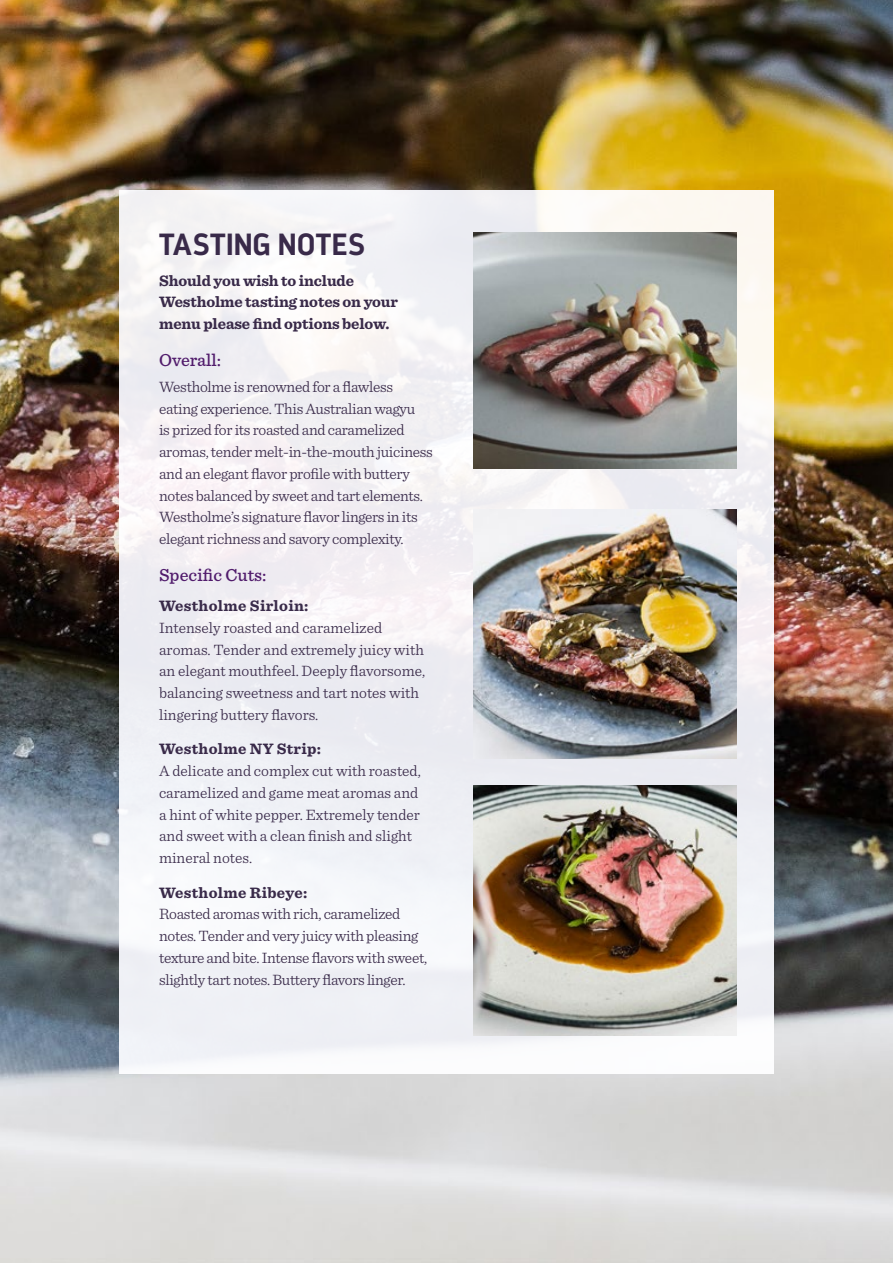
<style>
.page{position:relative;width:893px;height:1263px;background:#fff}
.page>*{position:absolute;margin:0;border:0;box-sizing:border-box;transform-origin:0 0}
.t1{font:700 30.6px "Darwin";letter-spacing:.01em;color:#392a49}
.t2{font:500 18px "Sentinel";color:#511c6c}
.t3{font:300 15.75px/21.8px "Sentinel";letter-spacing:-.02em;color:#392a49}
.t4{font:300 15.75px/21.8px "Sentinel";color:#392a49}
.t5{font:700 15.75px/21.8px "Sentinel";letter-spacing:-.01em;color:#392a49}
.t6{font:700 15.75px "Sentinel";letter-spacing:.02em;color:#392a49}
</style>
<div class="page">
<img style="left:0;top:0;width:893px;height:1263px">
<div style="left:119px;top:190px;width:655px;height:883px;background:#f1f1f5"></div>
<img style="left:473px;top:232px;width:263px;height:236px">
<img style="left:473px;top:509px;width:263px;height:249px">
<img style="left:473px;top:786px;width:263px;height:249px">
<h1 class="t1" style="left:159px;top:226px;width:208px">TASTING NOTES</h1>
<p class="t5" style="left:159px;top:269px;width:240px">Should you wish to include<br>Westholme tasting notes on your menu please find options below.</p>
<p class="t2" style="left:159px;top:346px;width:63px">Overall:</p>
<p class="t3" style="left:159px;top:375px;width:275px">Westholme is renowned for a flawless eating experience. This Australian wagyu<br>is prized for its roasted and caramelized aromas, tender melt-in-the-mouth juiciness and an elegant flavor profile with buttery notes balanced by sweet and tart elements.<br>Westholme’s signature flavor lingers in its elegant richness and savory complexity.</p>
<p class="t2" style="left:159px;top:561px;width:109px">Specific Cuts:</p>
<p class="t6" style="left:159px;top:593px;width:151px">Westholme Sirloin:</p>
<p class="t4" style="left:159px;top:616px;width:268px">Intensely roasted and caramelized aromas. Tender and extremely juicy with an elegant mouthfeel. Deeply flavorsome, balancing sweetness and tart notes with lingering buttery flavors.</p>
<p class="t6" style="left:159px;top:737px;width:164px">Westholme NY Strip:</p>
<p class="t4" style="left:159px;top:759px;width:263px">A delicate and complex cut with roasted, caramelized and game meat aromas and a hint of white pepper. Extremely tender and sweet with a clean finish and slight mineral notes.</p>
<p class="t6" style="left:159px;top:880px;width:150px">Westholme Ribeye:</p>
<p class="t3" style="left:159px;top:902px;width:270px">Roasted aromas with rich, caramelized notes. Tender and very juicy with pleasing texture and bite. Intense flavors with sweet, slightly tart notes. Buttery flavors linger.</p>
</div>
